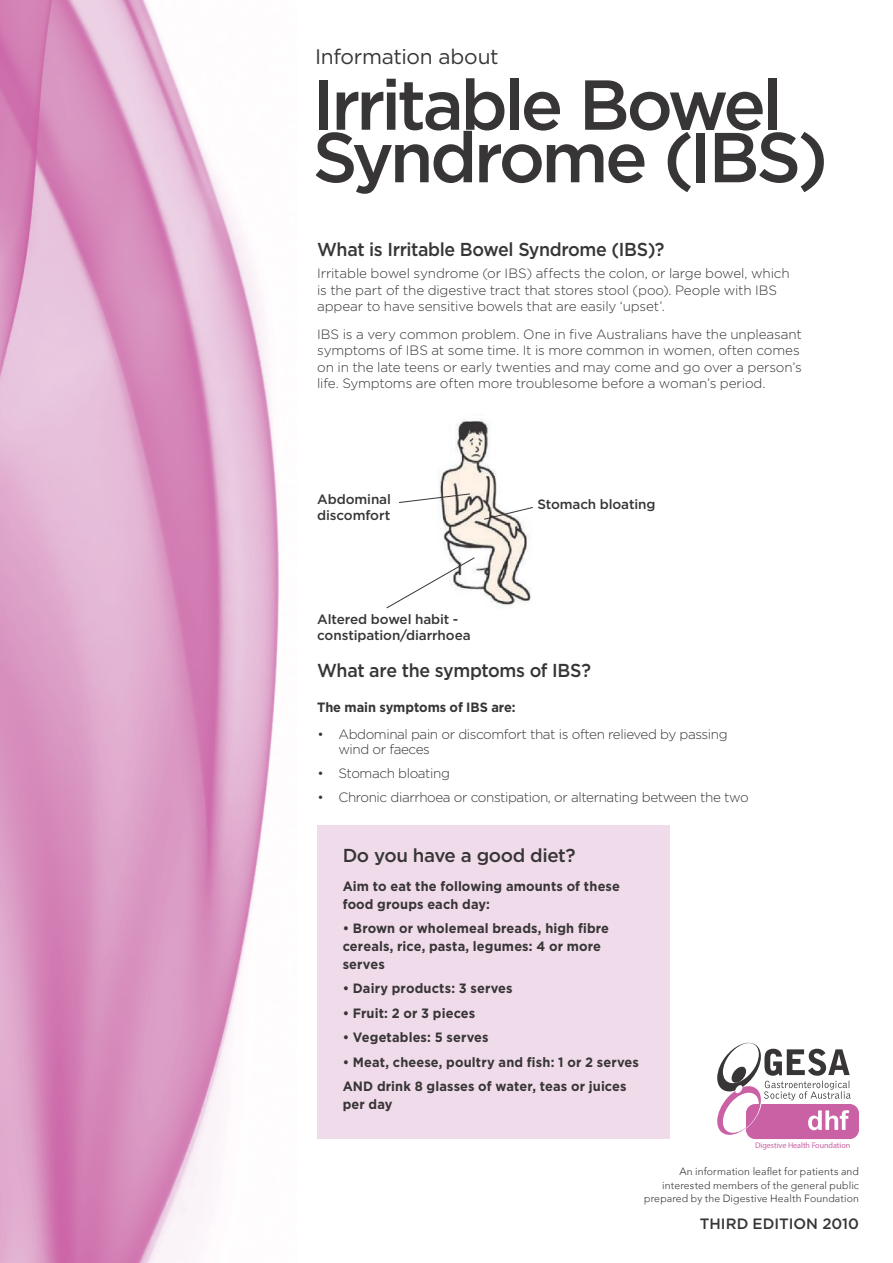
<style>
.page{position:relative;width:893px;height:1263px;background:#fff}
.page>*{position:absolute;margin:0;border:0;box-sizing:border-box;transform-origin:0 0}
.t1{font:500 70.5px/52.5px "Gotham";letter-spacing:-.05em;color:#373535}
.t2{font:21px "Gotham";letter-spacing:-.015em;color:#373535}
.t3{font:500 18.75px "Gotham";letter-spacing:-.02em;color:#373535;scale:.95 1}
.t4{font:500 18.75px "Gotham";letter-spacing:-.02em;color:#373535}
.t5{font:500 15px "Gotham";color:#373535}
.t6{font:300 13.5px/16.5px "Gotham";letter-spacing:-.02em;color:#373535}
.t7{font:700 13.5px/18px "Gotham";letter-spacing:.01em;color:#373535;scale:.95 1}
.t8{font:500 13.5px/16.5px "Gotham";letter-spacing:-.01em;color:#373535}
.t9{font:300 10.5px/13.5px "Avenir";letter-spacing:.015em;color:#373535;text-align:right}
.t10{font:700 8.1px "Meta Plus";letter-spacing:-.01em;color:#ca61a4}
</style>
<div class="page">
<img style="left:0;top:0;width:279px;height:1263px">
<div style="left:746px;top:1104px;width:113px;height:35px;background:#ca61a4;border-radius:9px"></div>
<svg style="left:717px;top:1043px;width:134px;height:92px"></svg>
<div style="left:317px;top:826px;width:353px;height:313px;background:#f0dbea"></div>
<img style="left:439px;top:419px;width:92px;height:189px">
<svg style="left:386px;top:557px;width:89px;height:51px"></svg>
<svg style="left:484px;top:507px;width:49px;height:13px"></svg>
<svg style="left:399px;top:493px;width:71px;height:10px"></svg>
<h2 class="t2" style="left:315px;top:43px;width:185px">Information about</h2>
<h1 class="t1" style="left:313px;top:78px;width:517px">Irritable Bowel<br>Syndrome (IBS)</h1>
<h3 class="t3" style="left:317px;top:238px;width:367px">What is Irritable Bowel Syndrome (IBS)?</h3>
<p class="t6" style="left:317px;top:265px;width:474px">Irritable bowel syndrome (or IBS) affects the colon, or large bowel, which is the part of the digestive tract that stores stool (poo). People with IBS appear to have sensitive bowels that are easily ‘upset’.</p>
<p class="t6" style="left:317px;top:325px;width:486px">IBS is a very common problem. One in five Australians have the unpleasant symptoms of IBS at some time. It is more common in women, often comes on in the late teens or early twenties and may come and go over a person’s life. Symptoms are often more troublesome before a woman’s period.</p>
<p class="t8" style="left:317px;top:491px;width:75px">Abdominal discomfort</p>
<p class="t8" style="left:537px;top:496px;width:120px">Stomach bloating</p>
<p class="t8" style="left:317px;top:611px;width:155px">Altered bowel habit - constipation/diarrhoea</p>
<h3 class="t3" style="left:317px;top:659px;width:290px">What are the symptoms of IBS?</h3>
<p class="t7" style="left:317px;top:698px;width:211px">The main symptoms of IBS are:</p>
<p class="t6" style="left:338px;top:727px;width:391px;line-height:15px;text-indent:-21px">• Abdominal pain or discomfort that is often relieved by passing wind or faeces</p>
<p class="t6" style="left:317px;top:765px;width:134px">• Stomach bloating</p>
<p class="t6" style="left:317px;top:788px;width:433px">• Chronic diarrhoea or constipation, or alternating between the two</p>
<h3 class="t4" style="left:343px;top:844px;width:234px">Do you have a good diet?</h3>
<p class="t7" style="left:343px;top:877px;width:293px">Aim to eat the following amounts of these food groups each day:</p>
<p class="t7" style="left:343px;top:919px;width:282px">• Brown or wholemeal breads, high fibre cereals, rice, pasta, legumes: 4 or more serves</p>
<p class="t7" style="left:343px;top:979px;width:180px">• Dairy products: 3 serves</p>
<p class="t7" style="left:343px;top:1004px;width:141px">• Fruit: 2 or 3 pieces</p>
<p class="t7" style="left:343px;top:1028px;width:155px">• Vegetables: 5 serves</p>
<p class="t7" style="left:343px;top:1049px;width:313px;line-height:24.5px">• Meat, cheese, poultry and fish: 1 or 2 serves<br>AND drink 8 glasses of water, teas or juices</p>
<p class="t7" style="left:343px;top:1095px;width:54px">per day</p>
<p class="t10" style="left:755px;top:1141px;width:97px">Digestive Health Foundation</p>
<p class="t9" style="left:644px;top:1165px;width:216px">An information leaflet for patients and interested members of the general public prepared by the Digestive Health Foundation</p>
<p class="t5" style="left:700px;top:1214px;width:161px">THIRD EDITION 2010</p>
</div>
